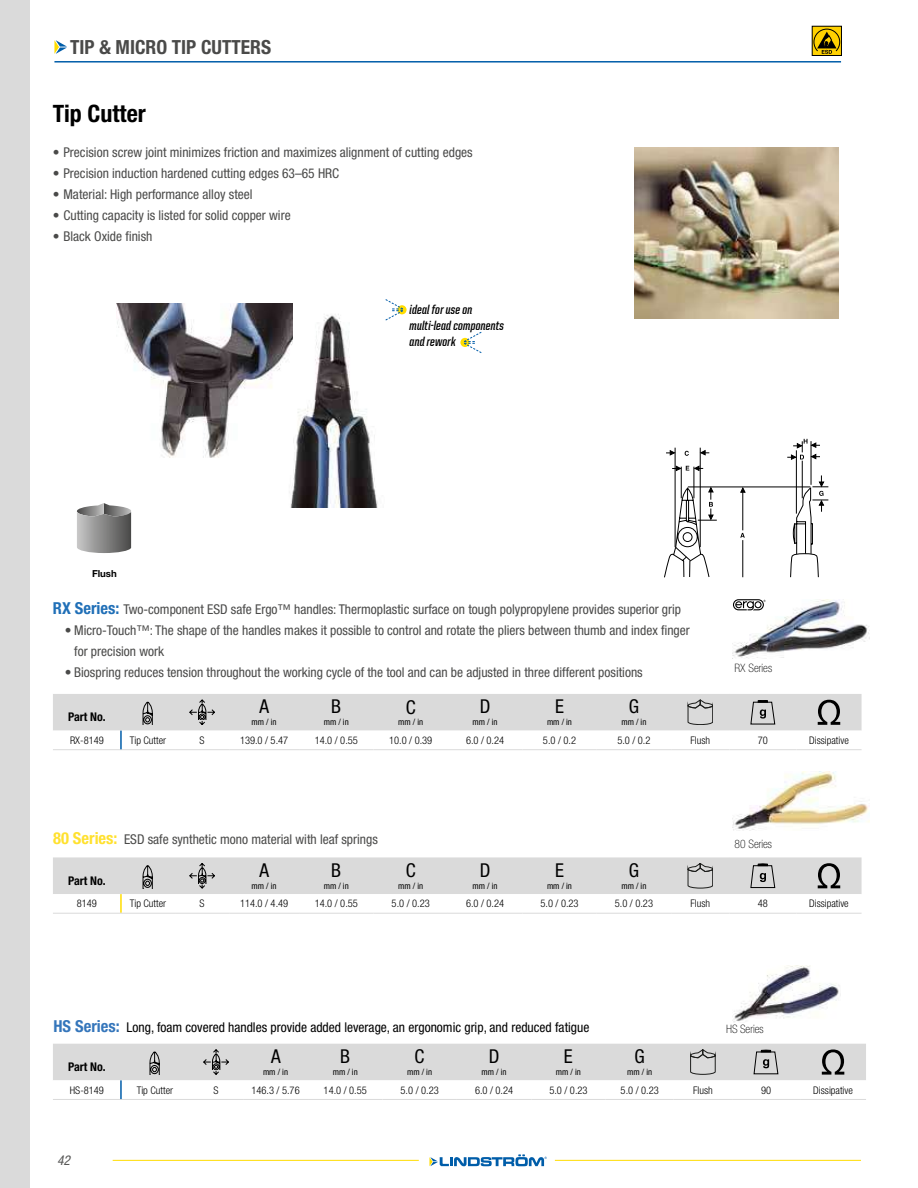
<style>
.page{position:relative;width:918px;height:1188px;background:#fff}
.page>*{position:absolute;margin:0;border:0;box-sizing:border-box;transform-origin:0 0}
.t1{font:700 condensed 24px "Helvetica Neue LT Std";color:#000}
.t2{font:700 condensed 19.5px "Helvetica Neue LT Std";color:#4a4a49}
.t3{font:condensed 19.2px "Helvetica Neue LT Std";color:#000}
.t4{font:condensed 13.5px/21px "Helvetica Neue LT Std";color:#4a4a49}
.t5{font:condensed 13.5px "Helvetica Neue LT Std";color:#000}
.t6{font:700 13.5px/16.2px "United Italic Cond";color:#000}
.t7{font:italic condensed 13.5px "Helvetica Neue LT Std";color:#575756}
.t8{font:700 condensed 12px "Helvetica Neue LT Std";color:#000}
.t9{font:100 condensed 11.55px "Helvetica Neue LT Std";color:#000}
.t10{font:300 condensed 10.5px "Helvetica Neue LT Std";color:#000}
.t11{font:700 9.6px "Helvetica Neue LT Std";color:#000}
.t12{font:condensed 8.7px "Helvetica Neue LT Std";color:#000}
.s1{font-weight:700;font-size:16.5px;color:#206fb7}
.s2{font-weight:700;font-size:16.5px;color:#ffe12f}
.s3{font-weight:700;font-size:16.5px;color:#3576bb}
</style>
<div class="page">
<div style="left:0;top:0;width:30px;height:1188px;background:#dadada"></div>
<hr style="left:113px;top:1160px;width:306px;height:1px;background:#fd0">
<svg style="left:429px;top:1154px;width:118px;height:12px"></svg>
<hr style="left:555px;top:1160px;width:306px;height:1px;background:#fd0">
<hr style="left:54px;top:61px;width:787px;height:2px;background:#005da9">
<svg style="left:54px;top:40px;width:13px;height:14px"></svg>
<img style="left:289px;top:314px;width:89px;height:194px">
<img style="left:733px;top:599px;width:137px;height:60px">
<img style="left:117px;top:304px;width:176px;height:170px">
<svg style="left:664px;top:439px;width:164px;height:138px"></svg>
<svg style="left:397px;top:305px;width:10px;height:9px"></svg>
<svg style="left:385px;top:299px;width:19px;height:22px"></svg>
<div style="left:460px;top:338px;width:10px;height:9px;background:#fd0;border-radius:50%"></div>
<svg style="left:463px;top:331px;width:19px;height:22px"></svg>
<img style="left:634px;top:148px;width:205px;height:170px">
<img style="left:733px;top:966px;width:108px;height:56px">
<svg style="left:53px;top:694px;width:809px;height:56px"></svg>
<hr style="left:53px;top:913px;width:68px;height:1px;background:#dadada">
<hr style="left:121px;top:913px;width:54px;height:1px;background:#dadada">
<hr style="left:175px;top:913px;width:54px;height:1px;background:#dadada">
<hr style="left:229px;top:913px;width:70px;height:1px;background:#dadada">
<hr style="left:299px;top:913px;width:75px;height:1px;background:#dadada">
<hr style="left:374px;top:913px;width:74px;height:1px;background:#dadada">
<hr style="left:448px;top:913px;width:74px;height:1px;background:#dadada">
<hr style="left:522px;top:913px;width:75px;height:1px;background:#dadada">
<hr style="left:597px;top:913px;width:74px;height:1px;background:#dadada">
<hr style="left:671px;top:913px;width:59px;height:1px;background:#dadada">
<hr style="left:730px;top:913px;width:66px;height:1px;background:#dadada">
<hr style="left:796px;top:913px;width:66px;height:1px;background:#dadada">
<svg style="left:53px;top:857px;width:809px;height:56px"></svg>
<img style="left:733px;top:771px;width:137px;height:60px">
<hr style="left:53px;top:1099px;width:68px;height:1px;background:#dadada">
<hr style="left:121px;top:1099px;width:68px;height:1px;background:#dadada">
<hr style="left:189px;top:1099px;width:54px;height:1px;background:#dadada">
<hr style="left:243px;top:1099px;width:65px;height:1px;background:#dadada">
<hr style="left:308px;top:1099px;width:74px;height:1px;background:#dadada">
<hr style="left:382px;top:1099px;width:75px;height:1px;background:#dadada">
<hr style="left:457px;top:1099px;width:74px;height:1px;background:#dadada">
<hr style="left:531px;top:1099px;width:75px;height:1px;background:#dadada">
<hr style="left:606px;top:1099px;width:68px;height:1px;background:#dadada">
<hr style="left:674px;top:1099px;width:58px;height:1px;background:#dadada">
<hr style="left:732px;top:1099px;width:68px;height:1px;background:#dadada">
<hr style="left:800px;top:1099px;width:66px;height:1px;background:#dadada">
<svg style="left:53px;top:1044px;width:813px;height:55px"></svg>
<svg style="left:733px;top:599px;width:33px;height:11px"></svg>
<svg style="left:77px;top:503px;width:54px;height:50px;background:#929291"></svg>
<svg style="left:814px;top:28px;width:26px;height:1px"></svg>
<div style="left:812px;top:26px;width:30px;height:30px;border:1px solid #000"></div>
<svg style="left:813px;top:29px;width:27px;height:25px"></svg>
<h2 class="t2" style="left:70px;top:35px;width:202px">TIP &amp; MICRO TIP CUTTERS</h2>
<h1 class="t1" style="left:53px;top:99px;width:94px">Tip Cutter</h1>
<p class="t4" style="left:53px;top:142px;width:421px">• Precision screw joint minimizes friction and maximizes alignment of cutting edges</p>
<p class="t4" style="left:53px;top:163px;width:288px">• Precision induction hardened cutting edges 63–65 HRC</p>
<p class="t4" style="left:53px;top:184px;width:201px">• Material: High performance alloy steel</p>
<p class="t4" style="left:53px;top:205px;width:239px">• Cutting capacity is listed for solid copper wire</p>
<p class="t4" style="left:53px;top:226px;width:101px">• Black Oxide finish</p>
<p class="t6" style="left:410px;top:301px;width:96px">ideal for use on multi-lead components and rework</p>
<p class="t11" style="left:92px;top:568px;width:26px">Flush</p>
<p class="t4" style="left:53px;top:599px;width:630px"><span class="s1">RX Series:</span> Two-component ESD safe Ergo™ handles: Thermoplastic surface on tough polypropylene provides superior grip</p>
<p class="t4" style="left:74px;top:620px;width:617px;text-indent:-9px">• Micro-Touch™: The shape of the handles makes it possible to control and rotate the pliers between thumb and index finger for precision work</p>
<p class="t4" style="left:65px;top:662px;width:579px">• Biospring reduces tension throughout the working cycle of the tool and can be adjusted in three different positions</p>
<p class="t8" style="left:68px;top:710px;width:39px">Part No.</p>
<h3 class="t3" style="left:629px;top:696px;width:12px">G</h3>
<p class="t12" style="left:621px;top:717px;width:27px">mm / in</p>
<h3 class="t3" style="left:406px;top:696px;width:11px">C</h3>
<h3 class="t3" style="left:331px;top:696px;width:11px">B</h3>
<h3 class="t3" style="left:480px;top:696px;width:12px">D</h3>
<h3 class="t3" style="left:555px;top:696px;width:10px">E</h3>
<p class="t12" style="left:547px;top:717px;width:27px">mm / in</p>
<h3 class="t3" style="left:260px;top:696px;width:11px">A</h3>
<p class="t12" style="left:252px;top:717px;width:27px">mm / in</p>
<p class="t12" style="left:324px;top:717px;width:27px">mm / in</p>
<p class="t12" style="left:398px;top:717px;width:27px">mm / in</p>
<p class="t12" style="left:473px;top:717px;width:27px">mm / in</p>
<p class="t9" style="left:735px;top:662px;width:39px">RX Series</p>
<p class="t10" style="left:70px;top:734px;width:35px">RX-8149</p>
<p class="t10" style="left:130px;top:734px;width:38px">Tip Cutter</p>
<p class="t10" style="left:200px;top:734px;width:7px">S</p>
<p class="t10" style="left:240px;top:734px;width:50px">139.0 / 5.47</p>
<p class="t10" style="left:315px;top:734px;width:45px">14.0 / 0.55</p>
<p class="t10" style="left:389px;top:734px;width:45px">10.0 / 0.39</p>
<p class="t10" style="left:466px;top:734px;width:40px">6.0 / 0.24</p>
<p class="t10" style="left:543px;top:734px;width:35px">5.0 / 0.2</p>
<p class="t10" style="left:617px;top:734px;width:35px">5.0 / 0.2</p>
<p class="t10" style="left:690px;top:734px;width:21px">Flush</p>
<p class="t10" style="left:758px;top:734px;width:12px">70</p>
<p class="t10" style="left:809px;top:734px;width:41px">Dissipative</p>
<p class="t4" style="left:53px;top:828px;width:326px"><span class="s2">80 Series:</span> ESD safe synthetic mono material with leaf springs</p>
<p class="t8" style="left:68px;top:873px;width:39px">Part No.</p>
<h3 class="t3" style="left:331px;top:859px;width:11px">B</h3>
<h3 class="t3" style="left:260px;top:859px;width:11px">A</h3>
<p class="t12" style="left:252px;top:881px;width:27px">mm / in</p>
<p class="t12" style="left:324px;top:881px;width:27px">mm / in</p>
<h3 class="t3" style="left:406px;top:859px;width:11px">C</h3>
<p class="t12" style="left:398px;top:880px;width:27px">mm / in</p>
<h3 class="t3" style="left:480px;top:859px;width:12px">D</h3>
<h3 class="t3" style="left:555px;top:859px;width:10px">E</h3>
<p class="t12" style="left:547px;top:881px;width:27px">mm / in</p>
<p class="t12" style="left:473px;top:881px;width:27px">mm / in</p>
<h3 class="t3" style="left:629px;top:859px;width:12px">G</h3>
<p class="t12" style="left:621px;top:881px;width:27px">mm / in</p>
<p class="t9" style="left:735px;top:837px;width:39px">80 Series</p>
<p class="t10" style="left:77px;top:898px;width:22px">8149</p>
<p class="t10" style="left:130px;top:898px;width:38px">Tip Cutter</p>
<p class="t10" style="left:200px;top:898px;width:7px">S</p>
<p class="t10" style="left:240px;top:898px;width:50px">114.0 / 4.49</p>
<p class="t10" style="left:315px;top:898px;width:45px">14.0 / 0.55</p>
<p class="t10" style="left:392px;top:898px;width:40px">5.0 / 0.23</p>
<p class="t10" style="left:466px;top:898px;width:40px">6.0 / 0.24</p>
<p class="t10" style="left:540px;top:898px;width:40px">5.0 / 0.23</p>
<p class="t10" style="left:615px;top:898px;width:40px">5.0 / 0.23</p>
<p class="t10" style="left:690px;top:898px;width:21px">Flush</p>
<p class="t10" style="left:758px;top:898px;width:12px">48</p>
<p class="t10" style="left:809px;top:898px;width:41px">Dissipative</p>
<p class="t5" style="left:53px;top:1019px;width:538px"><span class="s3">HS Series:</span> Long, foam covered handles provide added leverage, an ergonomic grip, and reduced fatigue</p>
<p class="t9" style="left:726px;top:1022px;width:39px">HS Series</p>
<p class="t8" style="left:68px;top:1059px;width:39px">Part No.</p>
<h3 class="t3" style="left:340px;top:1045px;width:11px">B</h3>
<h3 class="t3" style="left:271px;top:1045px;width:11px">A</h3>
<p class="t12" style="left:263px;top:1067px;width:27px">mm / in</p>
<p class="t12" style="left:333px;top:1067px;width:27px">mm / in</p>
<h3 class="t3" style="left:415px;top:1045px;width:11px">C</h3>
<p class="t12" style="left:407px;top:1067px;width:27px">mm / in</p>
<h3 class="t3" style="left:489px;top:1045px;width:12px">D</h3>
<h3 class="t3" style="left:564px;top:1045px;width:10px">E</h3>
<p class="t12" style="left:556px;top:1067px;width:27px">mm / in</p>
<p class="t12" style="left:482px;top:1067px;width:27px">mm / in</p>
<h3 class="t3" style="left:635px;top:1045px;width:12px">G</h3>
<p class="t12" style="left:627px;top:1067px;width:27px">mm / in</p>
<p class="t10" style="left:70px;top:1084px;width:36px">HS-8149</p>
<p class="t10" style="left:137px;top:1084px;width:38px">Tip Cutter</p>
<p class="t10" style="left:214px;top:1084px;width:7px">S</p>
<p class="t10" style="left:251px;top:1084px;width:50px">146.3 / 5.76</p>
<p class="t10" style="left:324px;top:1084px;width:45px">14.0 / 0.55</p>
<p class="t10" style="left:401px;top:1084px;width:40px">5.0 / 0.23</p>
<p class="t10" style="left:475px;top:1084px;width:40px">6.0 / 0.24</p>
<p class="t10" style="left:549px;top:1084px;width:40px">5.0 / 0.23</p>
<p class="t10" style="left:621px;top:1084px;width:40px">5.0 / 0.23</p>
<p class="t10" style="left:693px;top:1084px;width:21px">Flush</p>
<p class="t10" style="left:761px;top:1084px;width:12px">90</p>
<p class="t10" style="left:813px;top:1084px;width:41px">Dissipative</p>
<p class="t7" style="left:57px;top:1153px;width:14px">42</p>
</div>
